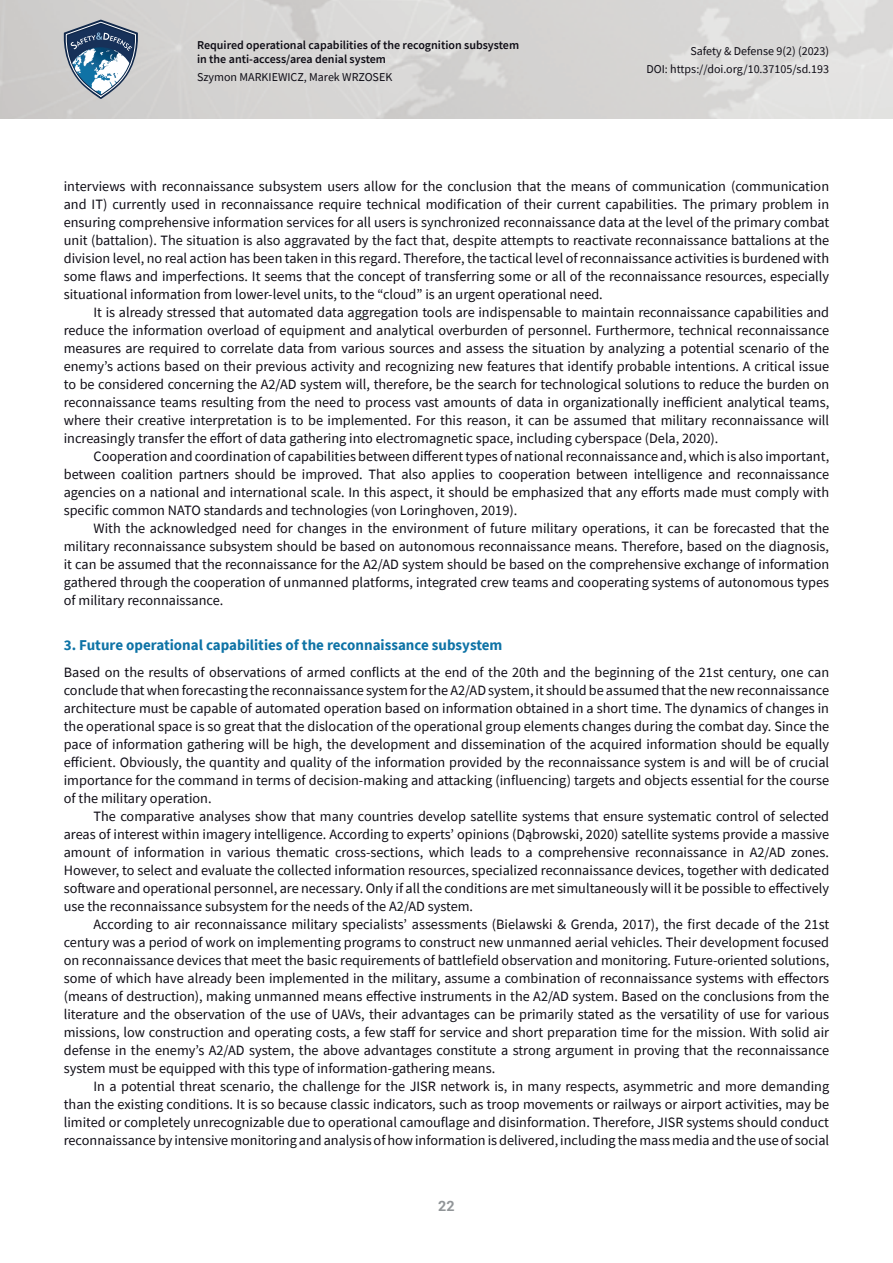
<style>
.page{position:relative;width:893px;height:1263px;background:#fff}
.page>*{position:absolute;margin:0;border:0;box-sizing:border-box;transform-origin:0 0}
.t1{font:700 15px "Source Sans Pro";color:#0e73a6}
.t2{font:14.25px/18px "Source Sans Pro";color:#0e0c15;text-align:justify}
.t3{font:700 14.25px "Roboto";color:#919598}
.t4{font:600 12px/14.4px "Source Sans Pro";color:#0e0c15}
.t5{font:12px/18px "Source Sans Pro";color:#0e0c15;text-align:right}
</style>
<div class="page">
<svg style="left:64px;top:20px;width:74px;height:79px;background:#8093a7"></svg>
<p class="t4" style="left:197px;top:37px;width:324px">Required operational capabilities of the recognition subsystem in the anti-access/area denial system</p>
<p class="t5" style="left:197px;top:68px;width:197px">Szymon MARKIEWICZ, Marek WRZOSEK</p>
<p class="t5" style="left:646px;top:42px;width:184px">Safety &amp; Defense 9(2) (2023)<br>DOI: https://doi.org/10.37105/sd.193</p>
<p class="t2" style="left:64px;top:177px;width:767px">interviews with reconnaissance subsystem users allow for the conclusion that the means of communication (communication and IT) currently used in reconnaissance require technical modification of their current capabilities. The primary problem in ensuring comprehensive information services for all users is synchronized reconnaissance data at the level of the primary combat unit (battalion). The situation is also aggravated by the fact that, despite attempts to reactivate reconnaissance battalions at the division level, no real action has been taken in this regard. Therefore, the tactical level of reconnaissance activities is burdened with some flaws and imperfections. It seems that the concept of transferring some or all of the reconnaissance resources, especially situational information from lower-level units, to the “cloud” is an urgent operational need.</p>
<p class="t2" style="left:64px;top:303px;width:767px;text-indent:30px">It is already stressed that automated data aggregation tools are indispensable to maintain reconnaissance capabilities and reduce the information overload of equipment and analytical overburden of personnel. Furthermore, technical reconnaissance measures are required to correlate data from various sources and assess the situation by analyzing a potential scenario of the enemy’s actions based on their previous activity and recognizing new features that identify probable intentions. A critical issue to be considered concerning the A2/AD system will, therefore, be the search for technological solutions to reduce the burden on reconnaissance teams resulting from the need to process vast amounts of data in organizationally inefficient analytical teams, where their creative interpretation is to be implemented. For this reason, it can be assumed that military reconnaissance will increasingly transfer the effort of data gathering into electromagnetic space, including cyberspace (Dela, 2020).</p>
<p class="t2" style="left:64px;top:447px;width:767px;text-indent:30px">Cooperation and coordination of capabilities between different types of national reconnaissance and, which is also important, between coalition partners should be improved. That also applies to cooperation between intelligence and reconnaissance agencies on a national and international scale. In this aspect, it should be emphasized that any efforts made must comply with specific common NATO standards and technologies (von Loringhoven, 2019).</p>
<p class="t2" style="left:64px;top:519px;width:767px;text-indent:30px">With the acknowledged need for changes in the environment of future military operations, it can be forecasted that the military reconnaissance subsystem should be based on autonomous reconnaissance means. Therefore, based on the diagnosis, it can be assumed that the reconnaissance for the A2/AD system should be based on the comprehensive exchange of information gathered through the cooperation of unmanned platforms, integrated crew teams and cooperating systems of autonomous types of military reconnaissance.</p>
<p class="t1" style="left:64px;top:635px;width:440px">3. Future operational capabilities of the reconnaissance subsystem</p>
<p class="t2" style="left:64px;top:663px;width:767px">Based on the results of observations of armed conflicts at the end of the 20th and the beginning of the 21st century, one can conclude that when forecasting the reconnaissance system for the A2/AD system, it should be assumed that the new reconnaissance architecture must be capable of automated operation based on information obtained in a short time. The dynamics of changes in the operational space is so great that the dislocation of the operational group elements changes during the combat day. Since the pace of information gathering will be high, the development and dissemination of the acquired information should be equally efficient. Obviously, the quantity and quality of the information provided by the reconnaissance system is and will be of crucial importance for the command in terms of decision-making and attacking (influencing) targets and objects essential for the course of the military operation.</p>
<p class="t2" style="left:64px;top:807px;width:767px;text-indent:30px">The comparative analyses show that many countries develop satellite systems that ensure systematic control of selected areas of interest within imagery intelligence. According to experts’ opinions (Dąbrowski, 2020) satellite systems provide a massive amount of information in various thematic cross-sections, which leads to a comprehensive reconnaissance in A2/AD zones.<br>However, to select and evaluate the collected information resources, specialized reconnaissance devices, together with dedicated software and operational personnel, are necessary. Only if all the conditions are met simultaneously will it be possible to effectively use the reconnaissance subsystem for the needs of the A2/AD system.</p>
<p class="t2" style="left:64px;top:915px;width:767px;text-indent:30px">According to air reconnaissance military specialists’ assessments (Bielawski &amp; Grenda, 2017), the first decade of the 21st century was a period of work on implementing programs to construct new unmanned aerial vehicles. Their development focused on reconnaissance devices that meet the basic requirements of battlefield observation and monitoring. Future-oriented solutions, some of which have already been implemented in the military, assume a combination of reconnaissance systems with effectors (means of destruction), making unmanned means effective instruments in the A2/AD system. Based on the conclusions from the literature and the observation of the use of UAVs, their advantages can be primarily stated as the versatility of use for various missions, low construction and operating costs, a few staff for service and short preparation time for the mission. With solid air defense in the enemy’s A2/AD system, the above advantages constitute a strong argument in proving that the reconnaissance system must be equipped with this type of information-gathering means.</p>
<p class="t2" style="left:64px;top:1077px;width:767px;text-indent:30px">In a potential threat scenario, the challenge for the JISR network is, in many respects, asymmetric and more demanding than the existing conditions. It is so because classic indicators, such as troop movements or railways or airport activities, may be limited or completely unrecognizable due to operational camouflage and disinformation. Therefore, JISR systems should conduct reconnaissance by intensive monitoring and analysis of how information is delivered, including the mass media and the use of social</p>
<p class="t3" style="left:438px;top:1196px;width:18px">22</p>
</div>
